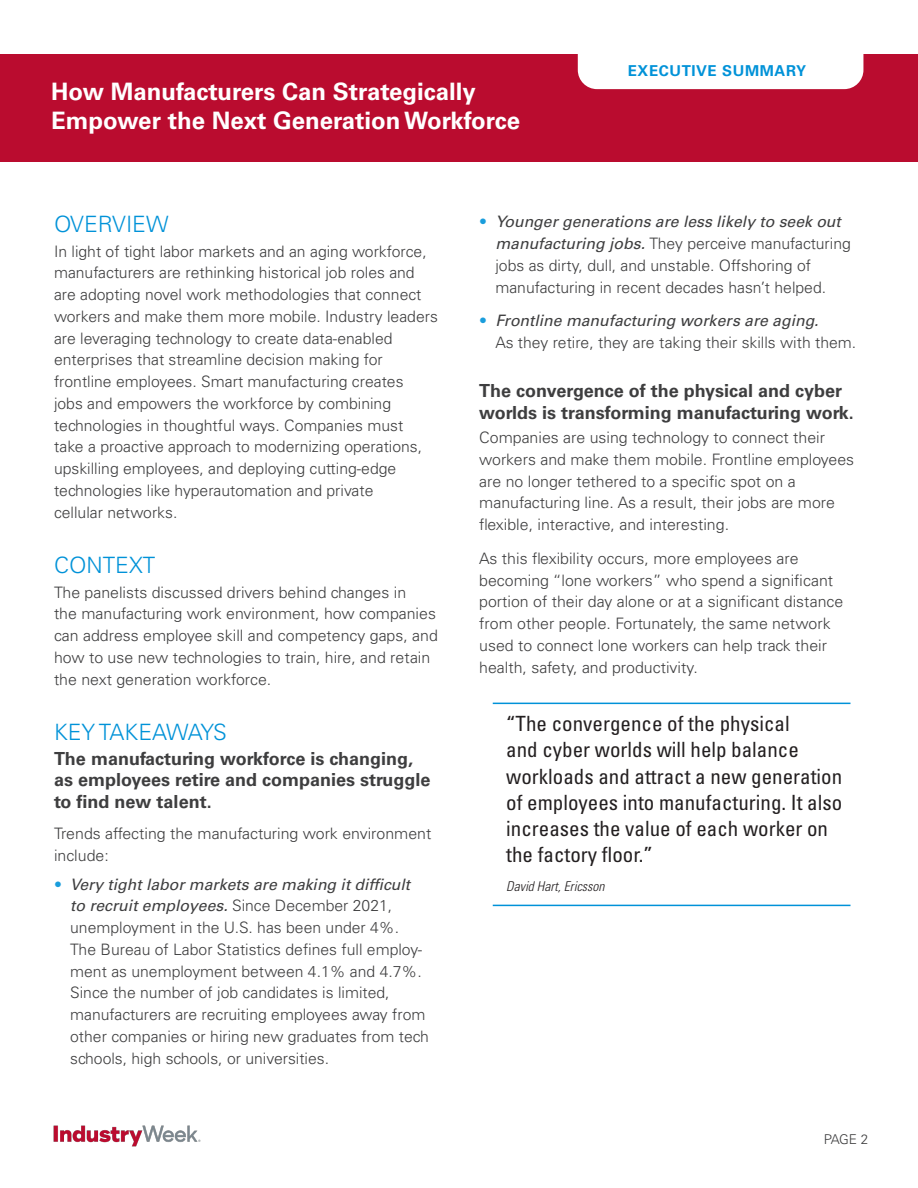
<style>
.page{position:relative;width:918px;height:1188px;background:#fff}
.page>*{position:absolute;margin:0;border:0;box-sizing:border-box;transform-origin:0 0}
.t1{font:700 24px/28.8px "Univers LT Std";color:#fff}
.Heading1{font:300 22.5px "Univers LT Std";color:#0092d8}
.Heading1-2{font:300 22.5px "Univers LT Std";letter-spacing:-.02em;color:#0092d8}
.quote{font:condensed 21px/26.2px "Univers LT Std";color:#231f20}
.Heading2{font:700 18px/21.8px "Univers LT Std";color:#3e3e3f}
.Heading2__space{font:700 18px/21.8px "Univers LT Std";color:#3e3e3f}
.Text{font:300 15.75px/21.8px "Univers LT Std";color:#3e3e3f}
.t2{font:700 15px "Univers LT Std";letter-spacing:.04em;color:#0092d8}
.quote_attribute{font:italic 300 condensed 13.5px "Univers LT Std";color:#231f20}
.t3{font:300 13.5px "Univers LT Std";color:#3e3e3f}
.s1{color:#1a9ddc}
.s2{font-weight:400;font-style:italic}
</style>
<div class="page">
<div style="left:0;top:54px;width:918px;height:108px;background:#ba0c2f"></div>
<div style="left:578px;top:54px;width:285px;height:35px;background:#fff"></div>
<img style="left:53px;top:1125px;width:148px;height:22px">
<hr style="left:493px;top:703px;width:357px;height:1px;background:#0092d8">
<hr style="left:493px;top:905px;width:357px;height:1px;background:#0092d8">
<h1 class="t1" style="left:51px;top:77px;width:470px">How Manufacturers Can Strategically<br>Empower the Next Generation Workforce</h1>
<p class="t2" style="left:628px;top:62px;width:180px">EXECUTIVE SUMMARY</p>
<p class="Heading1" style="left:54px;top:211px;width:116px">OVERVIEW</p>
<p class="Text" style="left:54px;top:240px;width:385px">In light of tight labor markets and an aging workforce, manufacturers are rethinking historical job roles and are adopting novel work methodologies that connect workers and make them more mobile. Industry leaders are leveraging technology to create data-enabled enterprises that streamline decision making for frontline employees. Smart manufacturing creates<br>jobs and empowers the workforce by combining technologies in thoughtful ways. Companies must<br>take a proactive approach to modernizing operations, upskilling employees, and deploying cutting-edge technologies like hyperautomation and private<br>cellular networks.</p>
<p class="Heading1" style="left:54px;top:552px;width:103px">CONTEXT</p>
<p class="Text" style="left:54px;top:581px;width:385px">The panelists discussed drivers behind changes in<br>the manufacturing work environment, how companies can address employee skill and competency gaps, and how to use new technologies to train, hire, and retain the next generation workforce.</p>
<p class="Heading1-2" style="left:54px;top:719px;width:174px">KEY TAKEAWAYS</p>
<p class="Heading2" style="left:54px;top:748px;width:378px">The manufacturing workforce is changing, as employees retire and companies struggle to find new talent.</p>
<p class="Text" style="left:54px;top:823px;width:379px">Trends affecting the manufacturing work environment include:</p>
<p class="Text" style="left:70px;top:873px;width:360px;text-indent:-16px"><span class="s1">•</span> <span class="s2">Very tight labor markets are making it difficult to recruit employees.</span> Since December 2021, unemployment in the U.S. has been under 4%.<br>The Bureau of Labor Statistics defines full employ&shy;ment as unemployment between 4.1% and 4.7%.<br>Since the number of job candidates is limited, manufacturers are recruiting employees away from other companies or hiring new graduates from tech schools, high schools, or universities.</p>
<p class="Text" style="left:495px;top:211px;width:357px;text-indent:-16px"><span class="s1">•</span> <span class="s2">Younger generations are less likely to seek out manufacturing jobs.</span> They perceive manufacturing jobs as dirty, dull, and unstable. Offshoring of manufacturing in recent decades hasn’t helped.</p>
<p class="Text" style="left:495px;top:310px;width:362px;text-indent:-16px"><span class="s1">•</span> <span class="s2">Frontline manufacturing workers are aging.<br></span>As they retire, they are taking their skills with them.</p>
<p class="Heading2__space" style="left:479px;top:380px;width:376px">The convergence of the physical and cyber worlds is transforming manufacturing work.</p>
<p class="Text" style="left:479px;top:427px;width:377px">Companies are using technology to connect their workers and make them mobile. Frontline employees are no longer tethered to a specific spot on a manufacturing line. As a result, their jobs are more flexible, interactive, and interesting.</p>
<p class="Text" style="left:479px;top:547px;width:366px">As this flexibility occurs, more employees are becoming “lone workers” who spend a significant portion of their day alone or at a significant distance from other people. Fortunately, the same network used to connect lone workers can help track their health, safety, and productivity.</p>
<p class="quote" style="left:506px;top:710px;width:337px">“The convergence of the physical<br>and cyber worlds will help balance workloads and attract a new generation of employees into manufacturing. It also increases the value of each worker on the factory floor.”</p>
<p class="quote_attribute" style="left:506px;top:878px;width:100px">David Hart, Ericsson</p>
<p class="t3" style="left:824px;top:1132px;width:46px">PAGE 2</p>
</div>
